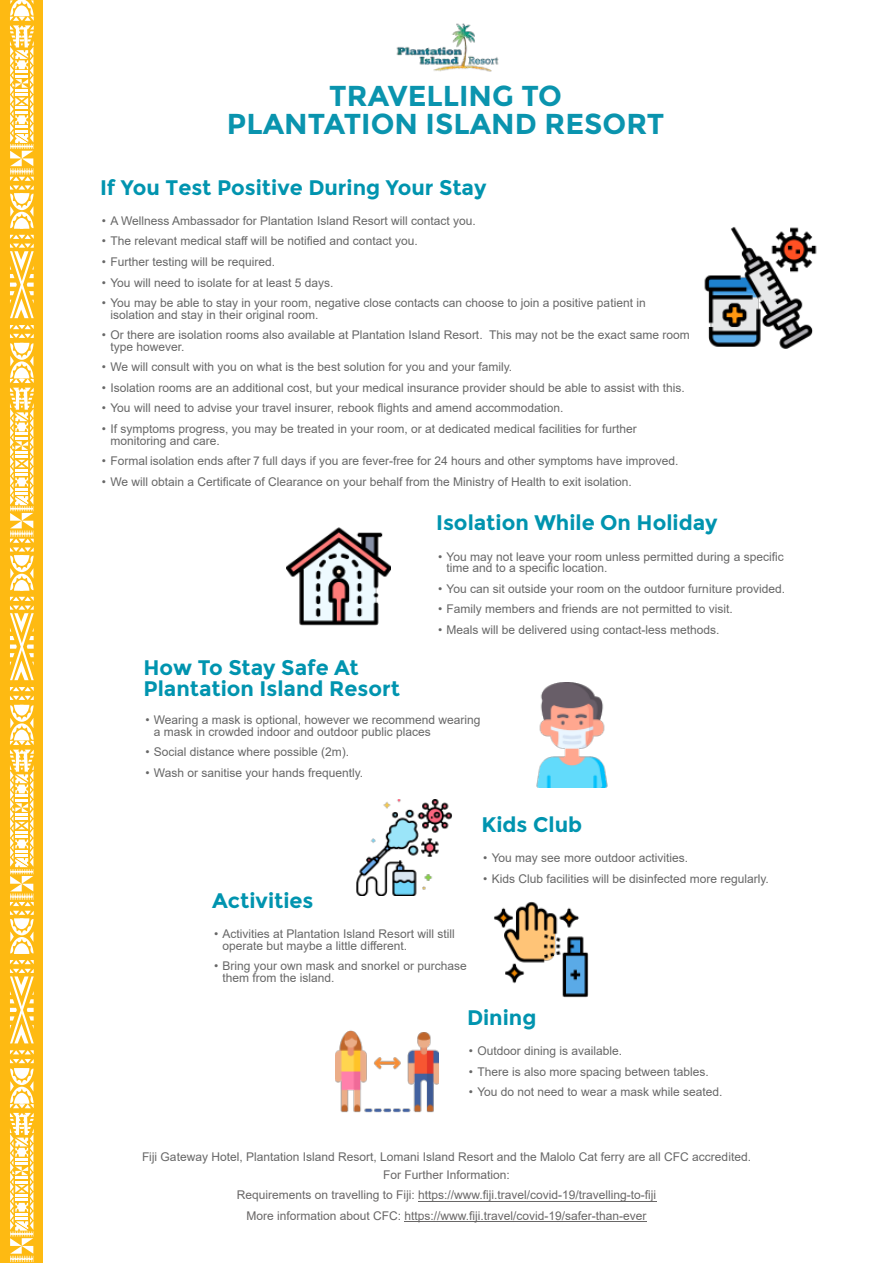
<style>
.page{position:relative;width:893px;height:1263px;background:#fff}
.page>*{position:absolute;margin:0;border:0;box-sizing:border-box;transform-origin:0 0}
.t1{font:700 28.8px/28.8px "Montserrat";color:#0a94ae;text-align:center}
.t2{font:700 21.15px/21.1px "Montserrat";color:#0094af}
.t3{font:12px/11.6px "Arial";color:#676767}
.t4{font:12px/20.5px "Arial";color:#696767;text-align:center}
</style>
<div class="page">
<img style="left:396px;top:23px;width:103px;height:49px">
<div style="left:0;top:0;width:43px;height:1263px;background:#feba12"></div>
<svg style="left:10px;top:597px;width:24px;height:83px"></svg>
<svg style="left:10px;top:235px;width:24px;height:83px"></svg>
<svg style="left:10px;top:325px;width:24px;height:266px"></svg>
<svg style="left:10px;top:0;width:24px;height:229px"></svg>
<svg style="left:10px;top:960px;width:24px;height:83px"></svg>
<svg style="left:10px;top:1050px;width:24px;height:212px"></svg>
<svg style="left:10px;top:687px;width:24px;height:267px"></svg>
<hr style="left:418px;top:1201px;width:238px;height:1px;background:#696767">
<hr style="left:404px;top:1221px;width:243px;height:1px;background:#696767">
<img style="left:704px;top:227px;width:113px;height:122px">
<img style="left:287px;top:527px;width:103px;height:99px">
<img style="left:536px;top:682px;width:72px;height:105px">
<img style="left:356px;top:799px;width:96px;height:96px">
<img style="left:494px;top:902px;width:95px;height:96px">
<img style="left:335px;top:1030px;width:103px;height:83px">
<h1 class="t1" style="left:227px;top:81px;width:439px">TRAVELLING TO<br>PLANTATION ISLAND RESORT</h1>
<h2 class="t2" style="left:100px;top:177px;width:388px">If You Test Positive During Your Stay</h2>
<p class="t3" style="left:102px;top:215px;width:375px">• A Wellness Ambassador for Plantation Island Resort will contact you.</p>
<p class="t3" style="left:102px;top:235px;width:317px">• The relevant medical staff will be notified and contact you.</p>
<p class="t3" style="left:102px;top:256px;width:175px">• Further testing will be required.</p>
<p class="t3" style="left:102px;top:276px;width:233px">• You will need to isolate for at least 5 days.</p>
<p class="t3" style="left:110px;top:297px;width:537px;text-indent:-9px">• You may be able to stay in your room, negative close contacts can choose to join a positive patient in isolation and stay in their original room.</p>
<p class="t3" style="left:110px;top:329px;width:581px;text-indent:-9px">• Or there are isolation rooms also available at Plantation Island Resort. This may not be the exact same room type however.</p>
<p class="t3" style="left:102px;top:361px;width:412px">• We will consult with you on what is the best solution for you and your family.</p>
<p class="t3" style="left:102px;top:382px;width:584px">• Isolation rooms are an additional cost, but your medical insurance provider should be able to assist with this.</p>
<p class="t3" style="left:102px;top:402px;width:463px">• You will need to advise your travel insurer, rebook flights and amend accommodation.</p>
<p class="t3" style="left:110px;top:423px;width:528px;text-indent:-9px">• If symptoms progress, you may be treated in your room, or at dedicated medical facilities for further monitoring and care.</p>
<p class="t3" style="left:102px;top:455px;width:578px">• Formal isolation ends after 7 full days if you are fever-free for 24 hours and other symptoms have improved.</p>
<p class="t3" style="left:102px;top:476px;width:531px">• We will obtain a Certificate of Clearance on your behalf from the Ministry of Health to exit isolation.</p>
<h2 class="t2" style="left:436px;top:512px;width:283px">Isolation While On Holiday</h2>
<h2 class="t2" style="left:144px;top:657px;width:258px">How To Stay Safe At<br>Plantation Island Resort</h2>
<p class="t3" style="left:447px;top:550px;width:339px;text-indent:-9px">• You may not leave your room unless permitted during a specific time and to a specific location.</p>
<p class="t3" style="left:438px;top:582px;width:348px">• You can sit outside your room on the outdoor furniture provided.</p>
<p class="t3" style="left:438px;top:603px;width:296px">• Family members and friends are not permitted to visit.</p>
<p class="t3" style="left:438px;top:624px;width:283px">• Meals will be delivered using contact-less methods.</p>
<p class="t3" style="left:154px;top:714px;width:328px;text-indent:-9px">• Wearing a mask is optional, however we recommend wearing a mask in crowded indoor and outdoor public places</p>
<p class="t3" style="left:145px;top:746px;width:205px">• Social distance where possible (2m).</p>
<p class="t3" style="left:145px;top:767px;width:219px">• Wash or sanitise your hands frequently.</p>
<h2 class="t2" style="left:481px;top:814px;width:102px">Kids Club</h2>
<h2 class="t2" style="left:212px;top:890px;width:103px">Activities</h2>
<p class="t3" style="left:223px;top:928px;width:234px;text-indent:-9px">• Activities at Plantation Island Resort will still operate but maybe a little different.</p>
<p class="t3" style="left:223px;top:960px;width:246px;text-indent:-9px">• Bring your own mask and snorkel or purchase them from the island.</p>
<p class="t3" style="left:483px;top:852px;width:206px">• You may see more outdoor activities.</p>
<p class="t3" style="left:483px;top:873px;width:287px">• Kids Club facilities will be disinfected more regularly.</p>
<h2 class="t2" style="left:467px;top:1007px;width:71px">Dining</h2>
<p class="t3" style="left:469px;top:1045px;width:155px">• Outdoor dining is available.</p>
<p class="t3" style="left:469px;top:1065px;width:241px">• There is also more spacing between tables.</p>
<p class="t3" style="left:469px;top:1086px;width:255px">• You do not need to wear a mask while seated.</p>
<p class="t3" style="left:142px;top:1151px;width:610px">Fĳi Gateway Hotel, Plantation Island Resort, Lomani Island Resort and the Malolo Cat ferry are all CFC accredited.</p>
<p class="t4" style="left:237px;top:1164px;width:421px">For Further Information:<br>Requirements on travelling to Fĳi: https://www.fiji.travel/covid-19/travelling-to-fiji<br>More information about CFC: https://www.fiji.travel/covid-19/safer-than-ever</p>
</div>
